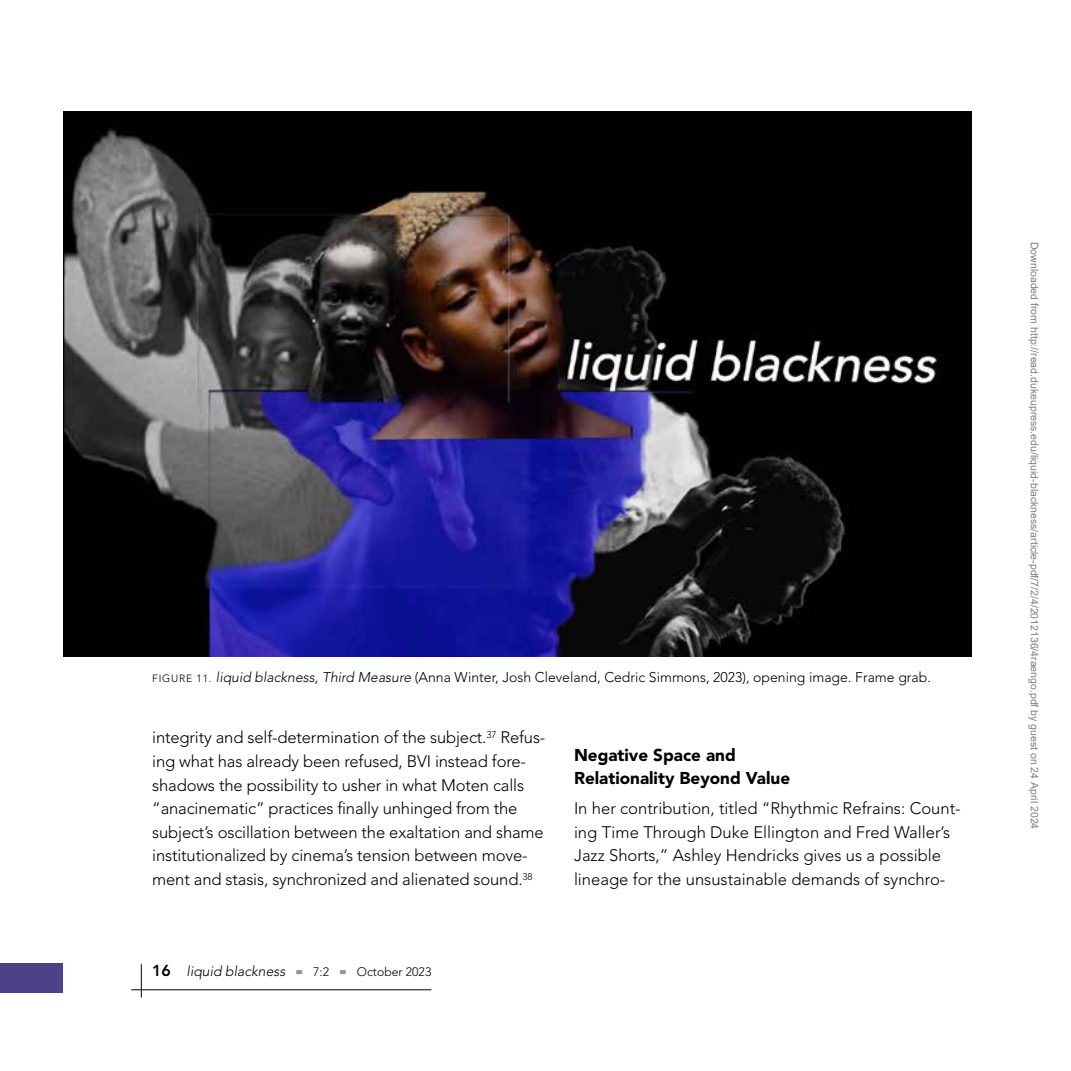
<style>
.page{position:relative;width:1071px;height:1071px;background:#fff}
.page>*{position:absolute;margin:0;border:0;box-sizing:border-box;transform-origin:0 0}
.t1{font:900 17.15px/23.6px "Avenir LT Std";color:#000}
.t2{font:300 16.62px/23.6px "Avenir LT Std";letter-spacing:-.01em;color:#000}
.t3{font:300 14px "Avenir LT Std";color:#000}
.t4{font:italic 300 14px "Avenir LT Std";color:#000}
.t5{font:300 12.25px "Avenir LT Std";color:#000}
.t6{font:10.5px "Arial";color:#808080}
.s1{font-size:10.5px}
.s2{font-style:italic}
.s3{font-weight:800;font-style:normal;font-size:15.75px}
</style>
<div class="page">
<hr style="left:131px;top:989px;width:300px;height:1px;background:#000">
<hr style="left:141px;top:964px;width:1px;height:34px;background:#000">
<div style="left:0;top:963px;width:63px;height:30px;background:#4e4187"></div>
<img style="left:63px;top:111px;width:908px;height:546px">
<p class="t3" style="left:152px;top:669px;width:780px"><span class="s1">FIGURE 11.</span> <span class="s2">liquid blackness</span>, <span class="s2">Third Measure</span> (Anna Winter, Josh Cleveland, Cedric Simmons, 2023), opening image. Frame grab.</p>
<p class="t2" style="left:152px;top:726px;width:395px">integrity and self-determination of the subject.<sup>37</sup> Refus&shy;ing what has already been refused, BVI instead fore&shy;shadows the possibility to usher in what Moten calls “anacinematic” practices finally unhinged from the subject’s oscillation between the exaltation and shame institutionalized by cinema’s tension between move&shy;ment and stasis, synchronized and alienated sound.<sup>38</sup></p>
<p class="t1" style="left:574px;top:743px;width:218px">Negative Space and<br>Relationality Beyond Value</p>
<p class="t2" style="left:574px;top:797px;width:388px">In her contribution, titled “Rhythmic Refrains: Count&shy;ing Time Through Duke Ellington and Fred Waller’s Jazz Shorts,” Ashley Hendricks gives us a possible lineage for the unsustainable demands of synchro-</p>
<p class="t4" style="left:152px;top:963px;width:135px"><span class="s3">16</span> liquid blackness</p>
<p class="t5" style="left:296px;top:965px;width:35px"><sup>■■</sup> 7:2</p>
<p class="t5" style="left:340px;top:965px;width:93px"><sup>■■</sup> October 2023</p>
<p class="t6" style="left:1038px;top:242px;width:589px;rotate:90deg">Downloaded from http://read.dukeupress.edu/liquid-blackness/article-pdf/7/2/4/2012136/4raengo.pdf by guest on 24 April 2024</p>
</div>
